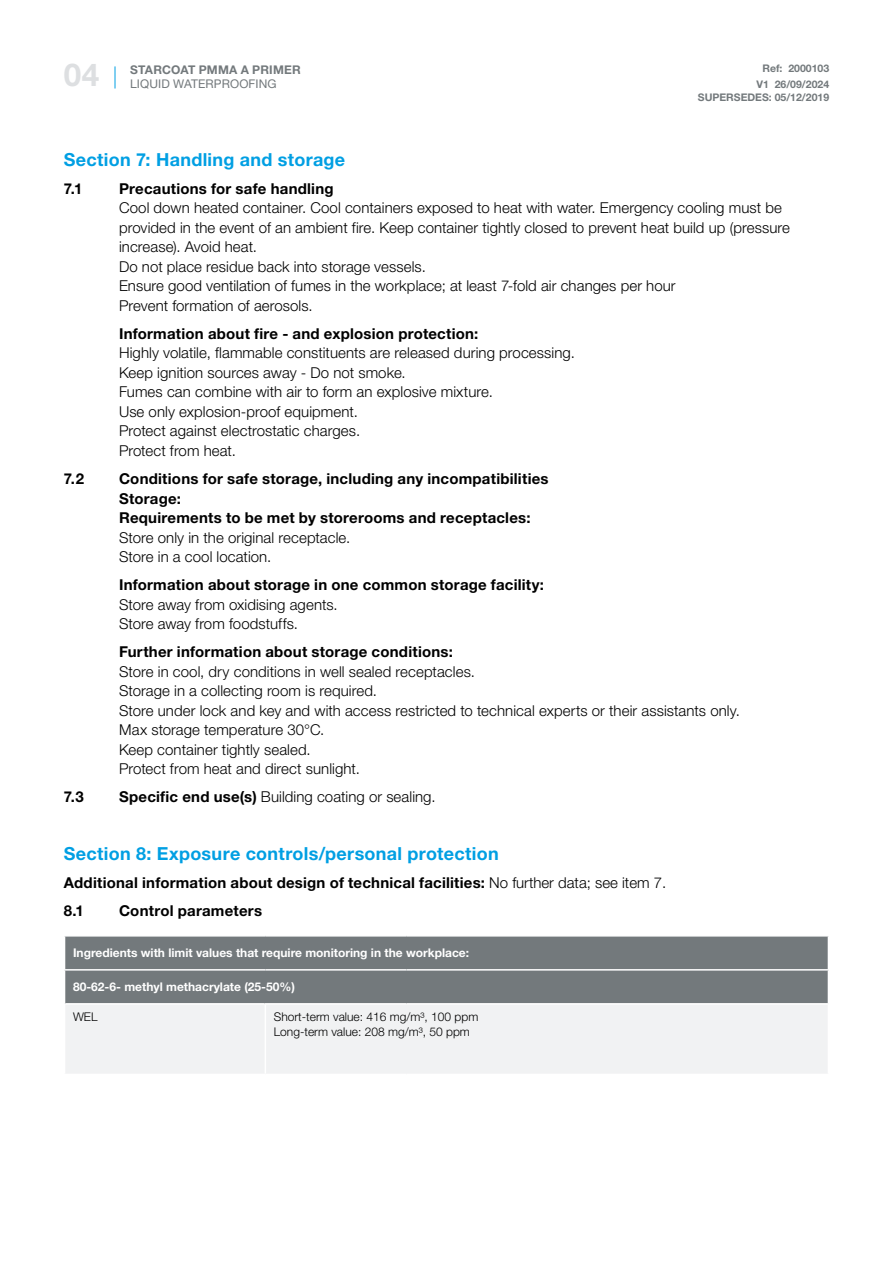
<style>
.page{position:relative;width:893px;height:1263px;background:#fff}
.page>*{position:absolute;margin:0;border:0;box-sizing:border-box;transform-origin:0 0}
.t1{font:700 31.5px "Helvetica Neue LT Std";color:#dddfe1}
.t2{font:700 18px "Helvetica Neue LT Std";letter-spacing:.015em;color:#009fe3}
.t3{font:300 15px/19.5px "Helvetica Neue LT Std";letter-spacing:.005em;color:#000}
.t4{font:700 15px/19.5px "Helvetica Neue LT Std";letter-spacing:.015em;color:#000}
.t5{font:700 12px "Helvetica Neue LT Std";color:#fff}
.t6{font:300 12px/15px "Helvetica Neue LT Std";color:#000}
.t7{font:700 12px "Helvetica Neue LT Std";letter-spacing:.02em;color:#73797c}
.t8{font:12px "Helvetica Neue LT Std";letter-spacing:.01em;color:#73797c}
.t9{font:700 10.5px/16.8px "Helvetica Neue LT Std";color:#73797c;text-align:center}
.s1{font-weight:700}
.s2{font-weight:300}
</style>
<div class="page">
<svg style="left:115px;top:66px;width:1px;height:23px"></svg>
<div style="left:65px;top:936px;width:763px;height:67px;background:#73797c"></div>
<div style="left:66px;top:1005px;width:761px;height:69px;background:#f1f2f3"></div>
<hr style="left:265px;top:1004px;width:1px;height:70px;background:#fff">
<hr style="left:64px;top:969px;width:201px;height:1px;background:#fff">
<hr style="left:265px;top:969px;width:141px;height:1px;background:#fff">
<hr style="left:406px;top:969px;width:423px;height:1px;background:#fff">
<h1 class="t1" style="left:64px;top:56px;width:37px">04</h1>
<p class="t7" style="left:130px;top:62px;width:172px">STARCOAT PMMA A PRIMER</p>
<p class="t8" style="left:130px;top:76px;width:148px">LIQUID WATERPROOFING</p>
<p class="t9" style="left:756px;top:59px;width:74px">Ref: 2000103<br>V1 26/09/2024</p>
<p class="t9" style="left:698px;top:89px;width:133px">SUPERSEDES: 05/12/2019</p>
<p class="t2" style="left:64px;top:148px;width:283px">Section 7: Handling and storage</p>
<p class="t4" style="left:64px;top:179px;width:20px">7.1</p>
<p class="t4" style="left:119px;top:179px;width:216px">Precautions for safe handling</p>
<p class="t3" style="left:119px;top:198px;width:672px">Cool down heated container. Cool containers exposed to heat with water. Emergency cooling must be provided in the event of an ambient fire. Keep container tightly closed to prevent heat build up (pressure increase). Avoid heat.<br>Do not place residue back into storage vessels.<br>Ensure good ventilation of fumes in the workplace; at least 7-fold air changes per hour<br>Prevent formation of aerosols.</p>
<p class="t4" style="left:119px;top:324px;width:361px">Information about fire - and explosion protection:</p>
<p class="t3" style="left:119px;top:343px;width:457px">Highly volatile, flammable constituents are released during processing.<br>Keep ignition sources away - Do not smoke.<br>Fumes can combine with air to form an explosive mixture.<br>Use only explosion-proof equipment.<br>Protect against electrostatic charges.<br>Protect from heat.</p>
<p class="t4" style="left:64px;top:469px;width:22px">7.2</p>
<p class="t4" style="left:119px;top:469px;width:431px">Conditions for safe storage, including any incompatibilities<br>Storage:<br>Requirements to be met by storerooms and receptacles:</p>
<p class="t3" style="left:119px;top:527px;width:233px">Store only in the original receptacle.<br>Store in a cool location.</p>
<p class="t4" style="left:119px;top:575px;width:426px">Information about storage in one common storage facility:</p>
<p class="t3" style="left:119px;top:594px;width:220px">Store away from oxidising agents.<br>Store away from foodstuffs.</p>
<p class="t4" style="left:119px;top:642px;width:335px">Further information about storage conditions:</p>
<p class="t3" style="left:119px;top:661px;width:622px">Store in cool, dry conditions in well sealed receptacles.<br>Storage in a collecting room is required.<br>Store under lock and key and with access restricted to technical experts or their assistants only.<br>Max storage temperature 30°C.<br>Keep container tightly sealed.<br>Protect from heat and direct sunlight.</p>
<p class="t4" style="left:64px;top:787px;width:22px">7.3</p>
<p class="t3" style="left:119px;top:787px;width:318px"><span class="s1">Specific end use(s)</span> Building coating or sealing.</p>
<p class="t2" style="left:64px;top:842px;width:436px">Section 8: Exposure controls/personal protection</p>
<p class="t4" style="left:64px;top:868px;width:604px;line-height:28px">Additional information about design of technical facilities: <span class="s2">No further data; see item 7.<br></span>8.1</p>
<p class="t4" style="left:119px;top:900px;width:145px">Control parameters</p>
<p class="t5" style="left:73px;top:945px;width:398px">Ingredients with limit values that require monitoring in the workplace:</p>
<p class="t5" style="left:73px;top:979px;width:223px">80-62-6- methyl methacrylate (25-50%)</p>
<p class="t6" style="left:73px;top:1009px;width:26px">WEL</p>
<p class="t6" style="left:274px;top:1009px;width:206px">Short-term value: 416 mg/m³, 100 ppm<br>Long-term value: 208 mg/m³, 50 ppm</p>
</div>
